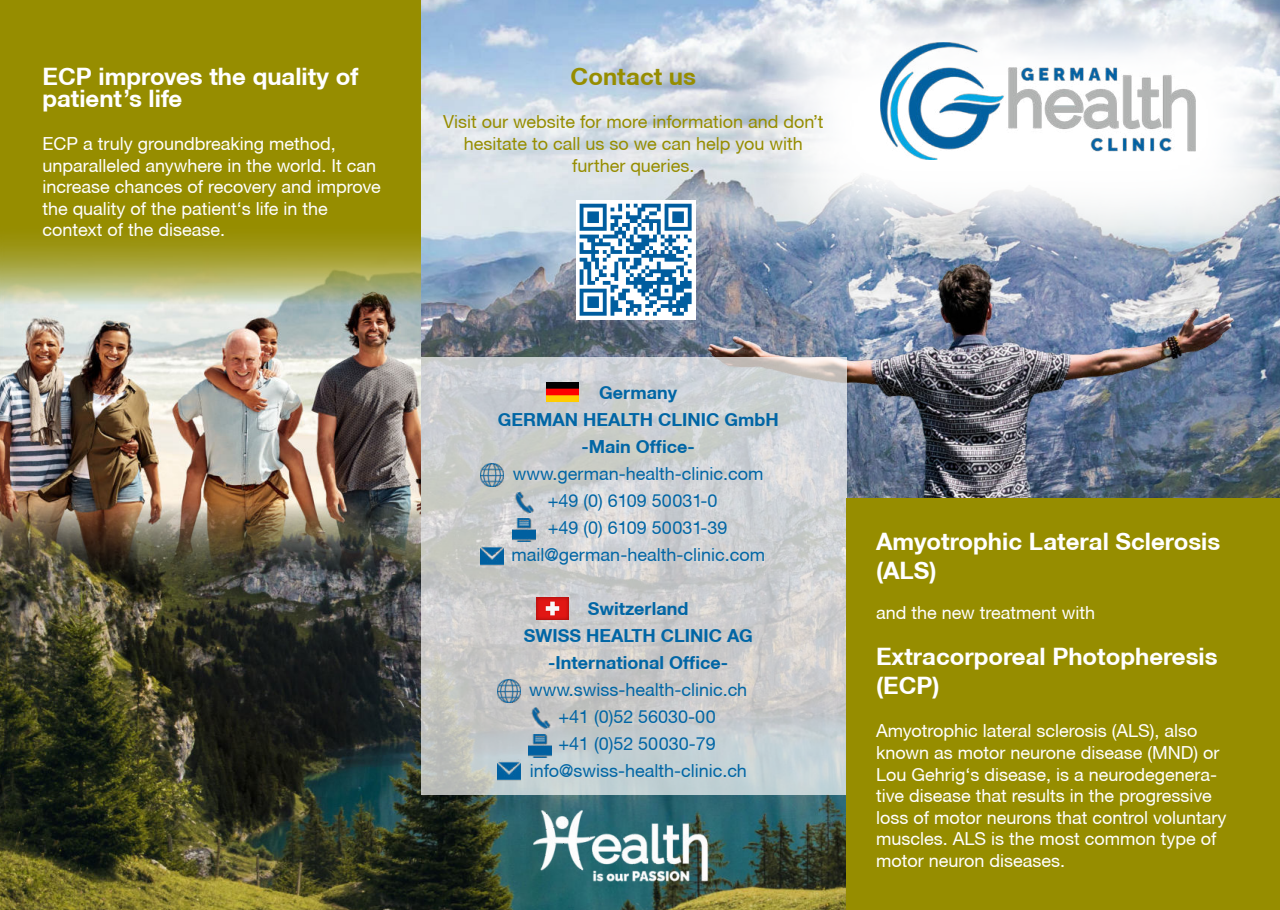
<style>
.page{position:relative;width:1280px;height:910px;background:#fff}
.page>*{position:absolute;margin:0;border:0;box-sizing:border-box;transform-origin:0 0}
.t1{font:700 24px/28.8px "Helvetica Neue CE";color:#fff}
.t2{font:700 24px "Helvetica Neue CE";color:#968d00}
.t3{font:18px/21.6px "Helvetica Neue CE";color:#fff}
.t4{font:18px/27px "Helvetica Neue CE";color:#0166a5}
.t5{font:700 18px/27px "Helvetica Neue CE";color:#0166a5;text-align:center}
.t6{font:18px/21.6px "Helvetica Neue CE";color:#968d00;text-align:center}
</style>
<div class="page">
<img style="left:0;top:0;width:1280px;height:910px">
<img style="left:706px;top:263px;width:527px;height:235px">
<svg style="left:765px;top:0;width:515px;height:248px"></svg>
<img style="left:880px;top:43px;width:316px;height:116px">
<svg style="left:421px;top:357px;width:425px;height:438px;background:#cbcecf"></svg>
<img style="left:537px;top:598px;width:31px;height:21px">
<img style="left:546px;top:383px;width:32px;height:19px">
<img style="left:497px;top:679px;width:23px;height:23px">
<img style="left:497px;top:760px;width:23px;height:23px">
<img style="left:527px;top:706px;width:28px;height:23px">
<img style="left:528px;top:734px;width:23px;height:23px">
<img style="left:481px;top:464px;width:23px;height:23px">
<img style="left:481px;top:544px;width:23px;height:23px">
<img style="left:511px;top:491px;width:28px;height:23px">
<img style="left:512px;top:519px;width:23px;height:23px">
<div style="left:576px;top:200px;width:119px;height:120px;background:#fff"></div>
<svg style="left:580px;top:204px;width:112px;height:112px"></svg>
<div style="left:846px;top:498px;width:434px;height:412px;background:#968d00"></div>
<div style="left:0;top:0;width:421px;height:357px;background:#968d00"></div>
<img style="left:0;top:238px;width:421px;height:349px">
<img style="left:534px;top:810px;width:202px;height:100px">
<h1 class="t1" style="left:43px;top:68px;width:317px;line-height:21.6px">ECP improves the quality of patient’s life</h1>
<p class="t3" style="left:43px;top:134px;width:340px">ECP a truly groundbreaking method, unparalleled anywhere in the world. It can increase chances of recovery and improve the quality of the patient‘s life in the context of the disease.</p>
<h1 class="t2" style="left:571px;top:68px;width:127px">Contact us</h1>
<p class="t6" style="left:443px;top:113px;width:382px">Visit our website for more information and don’t hesitate to call us so we can help you with further queries.</p>
<p class="t5" style="left:498px;top:380px;width:282px">Germany<br>GERMAN HEALTH CLINIC GmbH -Main Office-</p>
<p class="t4" style="left:513px;top:461px;width:252px">www.german-health-clinic.com</p>
<p class="t4" style="left:548px;top:489px;width:181px">+49 (0) 6109 50031-0 +49 (0) 6109 50031-39</p>
<p class="t4" style="left:511px;top:542px;width:255px">mail@german-health-clinic.com</p>
<p class="t5" style="left:524px;top:596px;width:231px">Switzerland<br>SWISS HEALTH CLINIC AG -International Office-</p>
<p class="t4" style="left:529px;top:677px;width:220px">www.swiss-health-clinic.ch</p>
<p class="t4" style="left:558px;top:705px;width:159px">+41 (0)52 56030-00 +41 (0)52 50030-79</p>
<p class="t4" style="left:530px;top:758px;width:219px">info@swiss-health-clinic.ch</p>
<h1 class="t1" style="left:876px;top:529px;width:346px">Amyotrophic Lateral Sclerosis (ALS)</h1>
<p class="t3" style="left:876px;top:603px;width:221px">and the new treatment with</p>
<h1 class="t1" style="left:876px;top:644px;width:343px">Extracorporeal Photopheresis (ECP)</h1>
<p class="t3" style="left:876px;top:722px;width:352px">Amyotrophic lateral sclerosis (ALS), also known as motor neurone disease (MND) or Lou Gehrig‘s disease, is a neurodegenera&shy;tive disease that results in the progressive loss of motor neurons that control voluntary muscles. ALS is the most common type of motor neuron diseases.</p>
</div>
